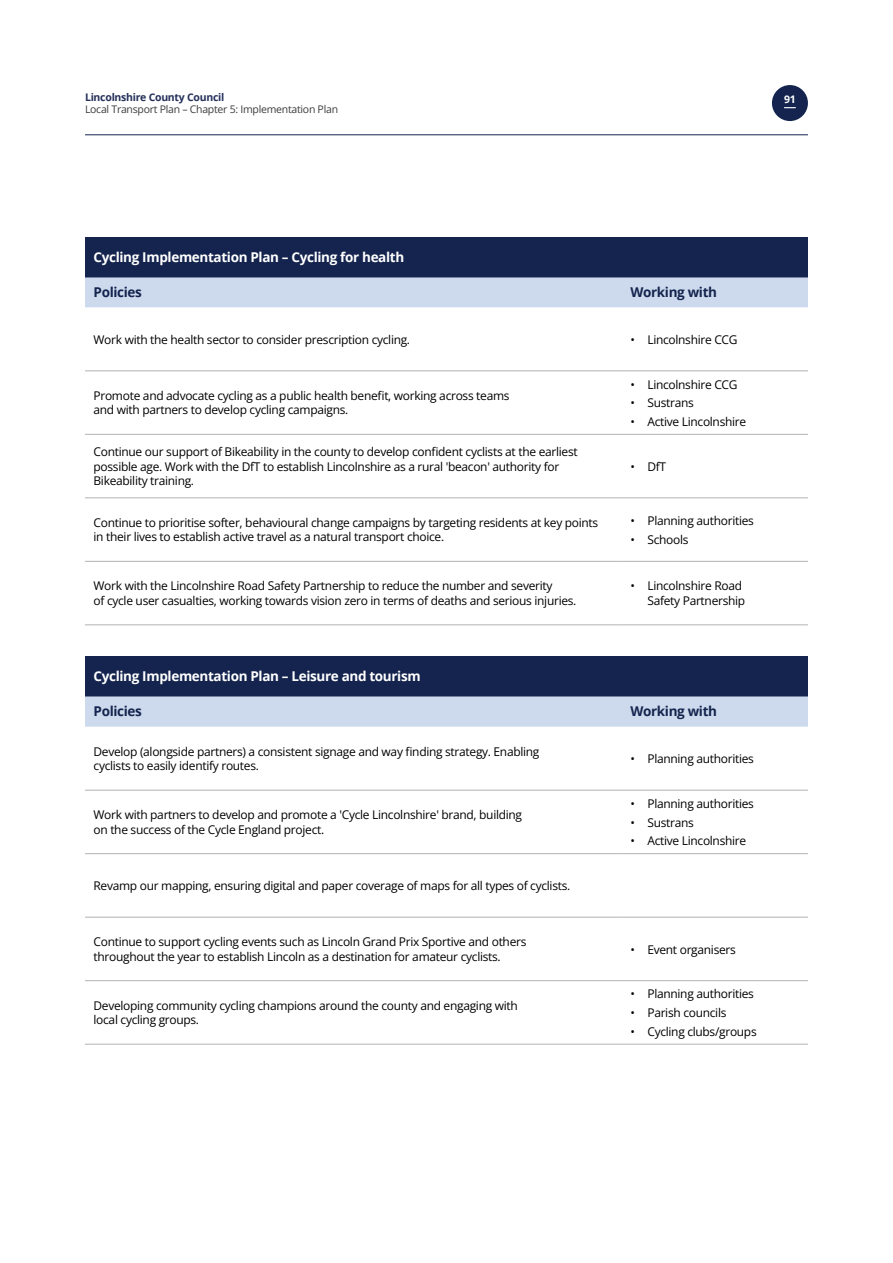
<style>
.page{position:relative;width:893px;height:1263px;background:#fff}
.page>*{position:absolute;margin:0;border:0;box-sizing:border-box;transform-origin:0 0}
.t1{font:700 13.5px "Open Sans";letter-spacing:-.025em;color:#fff}
.t2{font:700 13.5px "Open Sans";letter-spacing:-.025em;color:#14244e}
.t3{font:12px/14.4px "Open Sans";letter-spacing:-.025em;color:#000}
.t4{font:12px/14.4px "Open Sans Regular 2";letter-spacing:-.025em;color:#000}
.t5{font:10.5px "Open Sans";letter-spacing:-.025em;color:#3c3c3b}
.t6{font:700 10.5px "Open Sans";letter-spacing:-.025em;color:#25305a}
.t7{font:700 10.5px "Open Sans";color:#fff}
.s1{font-family:"Open Sans"}
.s2{font-family:"Open Sans Regular 2"}
</style>
<div class="page">
<div style="left:85px;top:237px;width:723px;height:40px;background:#14244e"></div>
<div style="left:85px;top:277px;width:723px;height:30px;background:#cddaed"></div>
<hr style="left:85px;top:371px;width:537px;height:1px;background:#b3b2b2">
<hr style="left:622px;top:371px;width:186px;height:1px;background:#b3b2b2">
<hr style="left:85px;top:434px;width:537px;height:1px;background:#b3b2b2">
<hr style="left:622px;top:434px;width:186px;height:1px;background:#b3b2b2">
<hr style="left:85px;top:498px;width:537px;height:1px;background:#b3b2b2">
<hr style="left:622px;top:498px;width:186px;height:1px;background:#b3b2b2">
<hr style="left:85px;top:561px;width:537px;height:1px;background:#b3b2b2">
<hr style="left:622px;top:561px;width:186px;height:1px;background:#b3b2b2">
<hr style="left:85px;top:625px;width:537px;height:1px;background:#b3b2b2">
<hr style="left:622px;top:625px;width:186px;height:1px;background:#b3b2b2">
<div style="left:85px;top:656px;width:723px;height:40px;background:#14244e"></div>
<div style="left:85px;top:696px;width:723px;height:31px;background:#cddaed"></div>
<hr style="left:85px;top:790px;width:537px;height:1px;background:#b3b2b2">
<hr style="left:622px;top:790px;width:186px;height:1px;background:#b3b2b2">
<hr style="left:85px;top:853px;width:537px;height:1px;background:#b3b2b2">
<hr style="left:622px;top:853px;width:186px;height:1px;background:#b3b2b2">
<hr style="left:85px;top:917px;width:537px;height:1px;background:#b3b2b2">
<hr style="left:622px;top:917px;width:186px;height:1px;background:#b3b2b2">
<hr style="left:85px;top:980px;width:537px;height:1px;background:#b3b2b2">
<hr style="left:622px;top:980px;width:186px;height:1px;background:#b3b2b2">
<hr style="left:85px;top:1044px;width:537px;height:1px;background:#b3b2b2">
<hr style="left:622px;top:1044px;width:186px;height:1px;background:#b3b2b2">
<div style="left:772px;top:85px;width:36px;height:36px;background:#14244e;border-radius:50%"></div>
<hr style="left:85px;top:134px;width:723px;height:1px;background:#14244e">
<svg style="left:784px;top:107px;width:12px;height:1px"></svg>
<p class="t6" style="left:85px;top:90px;width:141px">Lincolnshire County Council</p>
<p class="t5" style="left:85px;top:102px;width:255px">Local Transport Plan – Chapter 5: Implementation Plan</p>
<p class="t7" style="left:784px;top:92px;width:13px">91</p>
<p class="t1" style="left:94px;top:248px;width:312px">Cycling Implementation Plan – Cycling for health</p>
<p class="t2" style="left:94px;top:282px;width:50px">Policies</p>
<p class="t2" style="left:630px;top:282px;width:88px">Working with</p>
<p class="t3" style="left:94px;top:332px;width:318px">Work with the health sector to consider prescription cycling.</p>
<p class="t3" style="left:630px;top:332px;width:109px">• Lincolnshire CCG</p>
<p class="t4" style="left:94px;top:388px;width:418px">Promote and advocate cycling as a public health benefit, working across teams <span class="s1">and with partners to develop cycling campaigns.</span></p>
<p class="t3" style="left:94px;top:444px;width:486px"><span class="s2">Continue our support of Bikeability in the county to develop confident cyclists at the earliest </span>possible age. Work with the DfT to establish Lincolnshire as a rural 'beacon' authority for<br>Bikeability training.</p>
<p class="t3" style="left:630px;top:377px;width:109px">• Lincolnshire CCG</p>
<p class="t3" style="left:630px;top:395px;width:65px">• Sustrans</p>
<p class="t3" style="left:630px;top:414px;width:117px">• Active Lincolnshire</p>
<p class="t3" style="left:630px;top:459px;width:37px">• DfT</p>
<p class="t3" style="left:94px;top:515px;width:506px">Continue to prioritise softer, behavioural change campaigns by targeting residents at key points in their lives to establish active travel as a natural transport choice.</p>
<p class="t3" style="left:630px;top:513px;width:125px">• Planning authorities</p>
<p class="t3" style="left:630px;top:532px;width:60px">• Schools</p>
<p class="t3" style="left:94px;top:579px;width:484px">Work with the Lincolnshire Road Safety Partnership to reduce the number and severity<br>of cycle user casualties, working towards vision zero in terms of deaths and serious injuries.</p>
<p class="t3" style="left:630px;top:579px;width:116px;text-align:right">• Lincolnshire Road<br>Safety Partnership</p>
<p class="t1" style="left:94px;top:667px;width:329px">Cycling Implementation Plan – Leisure and tourism</p>
<p class="t2" style="left:94px;top:701px;width:50px">Policies</p>
<p class="t2" style="left:630px;top:701px;width:88px">Working with</p>
<p class="t4" style="left:94px;top:744px;width:447px">Develop (alongside partners) a consistent signage and way finding strategy. Enabling <span class="s1">cyclists to easily identify routes.</span></p>
<p class="t3" style="left:630px;top:751px;width:125px">• Planning authorities</p>
<p class="t3" style="left:94px;top:807px;width:430px">Work with partners to develop and promote a 'Cycle Lincolnshire' brand, building on the success of the Cycle England project.</p>
<p class="t3" style="left:630px;top:796px;width:125px">• Planning authorities</p>
<p class="t3" style="left:630px;top:815px;width:65px">• Sustrans</p>
<p class="t3" style="left:630px;top:833px;width:117px">• Active Lincolnshire</p>
<p class="t3" style="left:94px;top:878px;width:478px">Revamp our mapping, ensuring digital and paper coverage of maps for all types of cyclists.</p>
<p class="t3" style="left:94px;top:934px;width:434px">Continue to support cycling events such as Lincoln Grand Prix Sportive and others throughout the year to establish Lincoln as a destination for amateur cyclists.</p>
<p class="t3" style="left:630px;top:942px;width:107px">• Event organisers</p>
<p class="t3" style="left:94px;top:998px;width:426px">Developing community cycling champions around the county and engaging with local cycling groups.</p>
<p class="t3" style="left:630px;top:986px;width:125px">• Planning authorities</p>
<p class="t3" style="left:630px;top:1005px;width:98px">• Parish councils</p>
<p class="t3" style="left:630px;top:1024px;width:128px">• Cycling clubs/groups</p>
</div>
